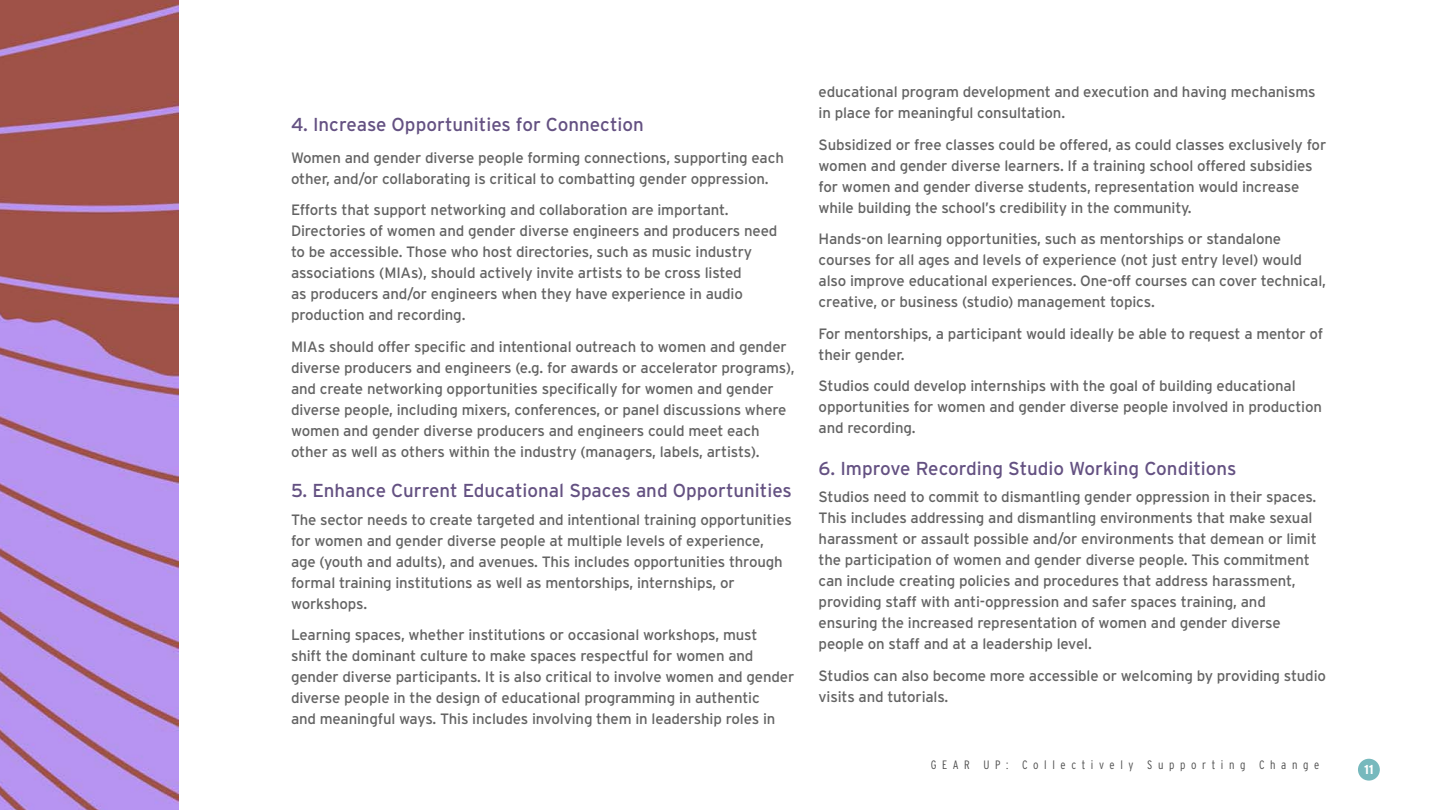
<style>
.page{position:relative;width:1440px;height:810px;background:#fff}
.page>*{position:absolute;margin:0;border:0;box-sizing:border-box;transform-origin:0 0}
.t1{font:18.75px "Interstate";color:#645182}
.t2{font:15px/21px "Interstate";letter-spacing:-.01em;color:#636363}
.t3{font:700 12.98px "Interstate";color:#fff}
.t4{font:300 condensed 12.15px "Interstate";letter-spacing:.46em;color:#4d4d4d}
</style>
<div class="page">
<div style="left:1358px;top:759px;width:22px;height:22px;background:#77b9bd;border-radius:50%"></div>
<img style="left:0;top:0;width:178px;height:810px">
<p class="t1" style="left:291px;top:114px;width:354px">4. Increase Opportunities for Connection</p>
<p class="t2" style="left:291px;top:147px;width:494px">Women and gender diverse people forming connections, supporting each other, and/or collaborating is critical to combatting gender oppression.</p>
<p class="t2" style="left:291px;top:199px;width:488px">Efforts that support networking and collaboration are important.<br>Directories of women and gender diverse engineers and producers need to be accessible. Those who host directories, such as music industry associations (MIAs), should actively invite artists to be cross listed<br>as producers and/or engineers when they have experience in audio production and recording.</p>
<p class="t2" style="left:291px;top:336px;width:505px">MIAs should offer specific and intentional outreach to women and gender diverse producers and engineers (e.g. for awards or accelerator programs), and create networking opportunities specifically for women and gender diverse people, including mixers, conferences, or panel discussions where women and gender diverse producers and engineers could meet each other as well as others within the industry (managers, labels, artists).</p>
<p class="t1" style="left:291px;top:480px;width:503px">5. Enhance Current Educational Spaces and Opportunities</p>
<p class="t2" style="left:291px;top:509px;width:502px">The sector needs to create targeted and intentional training opportunities for women and gender diverse people at multiple levels of experience, age (youth and adults), and avenues. This includes opportunities through formal training institutions as well as mentorships, internships, or workshops.</p>
<p class="t2" style="left:291px;top:625px;width:505px">Learning spaces, whether institutions or occasional workshops, must<br>shift the dominant culture to make spaces respectful for women and gender diverse participants. It is also critical to involve women and gender diverse people in the design of educational programming in authentic<br>and meaningful ways. This includes involving them in leadership roles in</p>
<p class="t2" style="left:819px;top:82px;width:499px">educational program development and execution and having mechanisms in place for meaningful consultation.</p>
<p class="t2" style="left:819px;top:134px;width:509px">Subsidized or free classes could be offered, as could classes exclusively for women and gender diverse learners. If a training school offered subsidies for women and gender diverse students, representation would increase while building the school’s credibility in the community.</p>
<p class="t2" style="left:819px;top:229px;width:509px">Hands-on learning opportunities, such as mentorships or standalone courses for all ages and levels of experience (not just entry level) would also improve educational experiences. One-off courses can cover technical, creative, or business (studio) management topics.</p>
<p class="t2" style="left:819px;top:323px;width:506px">For mentorships, a participant would ideally be able to request a mentor of their gender.</p>
<p class="t2" style="left:819px;top:376px;width:505px">Studios could develop internships with the goal of building educational opportunities for women and gender diverse people involved in production and recording.</p>
<p class="t1" style="left:819px;top:458px;width:419px">6. Improve Recording Studio Working Conditions</p>
<p class="t2" style="left:819px;top:487px;width:500px">Studios need to commit to dismantling gender oppression in their spaces.<br>This includes addressing and dismantling environments that make sexual harassment or assault possible and/or environments that demean or limit the participation of women and gender diverse people. This commitment can include creating policies and procedures that address harassment, providing staff with anti-oppression and safer spaces training, and ensuring the increased representation of women and gender diverse people on staff and at a leadership level.</p>
<p class="t2" style="left:819px;top:665px;width:509px">Studios can also become more accessible or welcoming by providing studio visits and tutorials.</p>
<p class="t4" style="left:931px;top:757px;width:390px">GEAR UP: Collectively Supporting Change</p>
<p class="t3" style="left:1364px;top:762px;width:11px">11</p>
</div>
